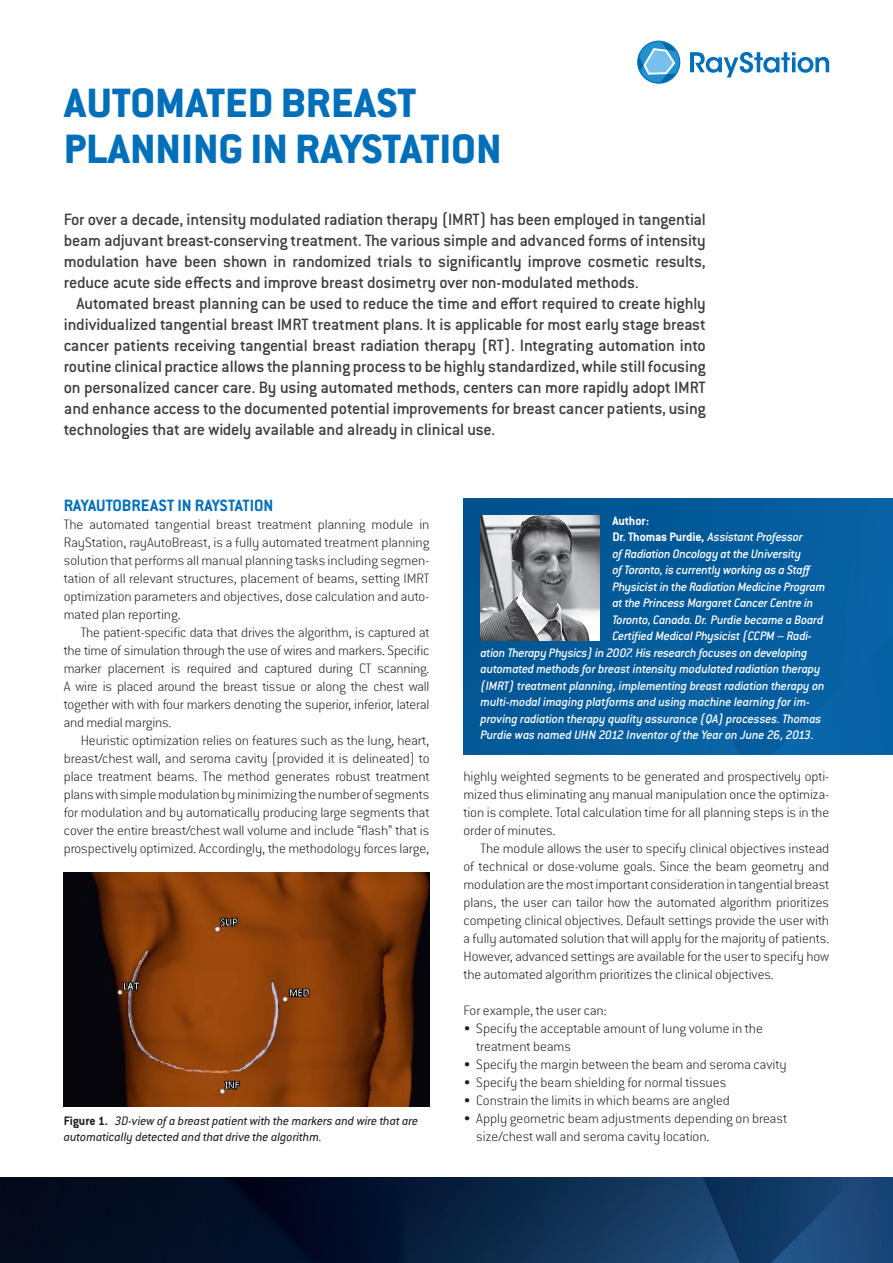
<style>
.page{position:relative;width:893px;height:1263px;background:#fff}
.page>*{position:absolute;margin:0;border:0;box-sizing:border-box;transform-origin:0 0}
.t1{font:800 45px/46.5px "Conduit ITC Pro";color:#006fba}
.t2{font:500 18px/21px "Conduit ITC Pro";letter-spacing:-.015em;color:#3e3e3f;text-align:justify}
.t3{font:700 18px "Conduit ITC Pro";letter-spacing:-.005em;color:#006fba}
.t4{font:200 15px/18px "Conduit ITC Pro";color:#231f20;text-align:justify}
.t5{font:italic 500 13.5px "Conduit ITC Pro";letter-spacing:-.02em;color:#fff}
.t6{font:italic 13.5px/16.5px "Conduit ITC Pro";color:#231f20}
.t7{font:700 13.5px "Conduit ITC Pro";color:#fff}
.s1{font-weight:700;font-style:normal}
</style>
<div class="page">
<img style="left:0;top:1177px;width:893px;height:86px">
<img style="left:64px;top:873px;width:365px;height:234px">
<div style="left:463px;top:498px;width:430px;height:257px;background:#045d9d"></div>
<img style="left:480px;top:515px;width:120px;height:125px">
<svg style="left:690px;top:52px;width:139px;height:25px"></svg>
<svg style="left:637px;top:41px;width:43px;height:43px"></svg>
<h1 class="t1" style="left:64px;top:79px;width:439px">AUTOMATED BREAST<br>PLANNING IN RAYSTATION</h1>
<p class="t2" style="left:64px;top:209px;width:644px">For over a decade, intensity modulated radiation therapy (IMRT) has been employed in tangential beam adjuvant breast-conserving treatment. The various simple and advanced forms of intensity modulation have been shown in randomized trials to significantly improve cosmetic results, reduce acute side effects and improve breast dosimetry over non-modulated methods.</p>
<p class="t2" style="left:64px;top:293px;width:644px;text-indent:13px">Automated breast planning can be used to reduce the time and effort required to create highly individualized tangential breast IMRT treatment plans. It is applicable for most early stage breast cancer patients receiving tangential breast radiation therapy (RT). Integrating automation into routine clinical practice allows the planning process to be highly standardized, while still focusing on personalized cancer care. By using automated methods, centers can more rapidly adopt IMRT and enhance access to the documented potential improvements for breast cancer patients, using technologies that are widely available and already in clinical use.</p>
<p class="t3" style="left:64px;top:495px;width:211px">RAYAUTOBREAST IN RAYSTATION</p>
<p class="t4" style="left:64px;top:515px;width:367px">The automated tangential breast treatment planning module in RayStation, rayAutoBreast, is a fully automated treatment planning solution that performs all manual planning tasks including segmen&shy;tation of all relevant structures, placement of beams, setting IMRT optimization parameters and objectives, dose calculation and auto&shy;mated plan reporting.</p>
<p class="t4" style="left:64px;top:623px;width:367px;text-indent:17px">The patient-specific data that drives the algorithm, is captured at the time of simulation through the use of wires and markers. Specific marker placement is required and captured during CT scanning.<br>A wire is placed around the breast tissue or along the chest wall together with with four markers denoting the superior, inferior, lateral and medial margins.</p>
<p class="t4" style="left:64px;top:731px;width:367px;text-indent:17px">Heuristic optimization relies on features such as the lung, heart, breast/chest wall, and seroma cavity (provided it is delineated) to place treatment beams. The method generates robust treatment plans with simple modulation by minimizing the number of segments for modulation and by automatically producing large segments that cover the entire breast/chest wall volume and include “flash” that is prospectively optimized. Accordingly, the methodology forces large,</p>
<p class="t6" style="left:64px;top:1112px;width:356px"><span class="s1">Figure 1.</span> 3D-view of a breast patient with the markers and wire that are automatically detected and that drive the algorithm.</p>
<p class="t7" style="left:612px;top:513px;width:38px">Author:</p>
<p class="t5" style="left:612px;top:529px;width:192px"><span class="s1">Dr. Thomas Purdie,</span> Assistant Professor</p>
<p class="t5" style="left:612px;top:546px;width:190px">of Radiation Oncology at the University</p>
<p class="t5" style="left:612px;top:562px;width:203px">of Toronto, is currently working as a Staff</p>
<p class="t5" style="left:612px;top:579px;width:215px">Physicist in the Radiation Medicine Program</p>
<p class="t5" style="left:612px;top:595px;width:203px">at the Princess Margaret Cancer Centre in</p>
<p class="t5" style="left:612px;top:612px;width:213px">Toronto, Canada. Dr. Purdie became a Board</p>
<p class="t5" style="left:612px;top:628px;width:201px">Certified Medical Physicist (CCPM – Radi-</p>
<p class="t5" style="left:480px;top:645px;width:328px">ation Therapy Physics) in 2007. His research focuses on developing</p>
<p class="t5" style="left:480px;top:661px;width:342px">automated methods for breast intensity modulated radiation therapy</p>
<p class="t5" style="left:480px;top:678px;width:346px">(IMRT) treatment planning, implementing breast radiation therapy on</p>
<p class="t5" style="left:480px;top:694px;width:331px">multi-modal imaging platforms and using machine learning for im-</p>
<p class="t5" style="left:480px;top:711px;width:343px">proving radiation therapy quality assurance (QA) processes. Thomas</p>
<p class="t5" style="left:480px;top:727px;width:335px">Purdie was named UHN 2012 Inventor of the Year on June 26, 2013.</p>
<p class="t4" style="left:463px;top:768px;width:367px">highly weighted segments to be generated and prospectively opti&shy;mized thus eliminating any manual manipulation once the optimiza&shy;tion is complete. Total calculation time for all planning steps is in the order of minutes.</p>
<p class="t4" style="left:463px;top:840px;width:367px;text-indent:17px">The module allows the user to specify clinical objectives instead of technical or dose-volume goals. Since the beam geometry and modulation are the most important consideration in tangential breast plans, the user can tailor how the automated algorithm prioritizes competing clinical objectives. Default settings provide the user with a fully automated solution that will apply for the majority of patients.<br>However, advanced settings are available for the user to specify how the automated algorithm prioritizes the clinical objectives.</p>
<p class="t4" style="left:463px;top:1002px;width:145px">For example, the user can:</p>
<p class="t4" style="left:476px;top:1020px;width:288px;text-indent:-13px">• Specify the acceptable amount of lung volume in the treatment beams</p>
<p class="t4" style="left:463px;top:1056px;width:325px">• Specify the margin between the beam and seroma cavity</p>
<p class="t4" style="left:463px;top:1074px;width:264px">• Specify the beam shielding for normal tissues</p>
<p class="t4" style="left:463px;top:1092px;width:268px">• Constrain the limits in which beams are angled</p>
<p class="t4" style="left:476px;top:1110px;width:312px;text-indent:-13px">• Apply geometric beam adjustments depending on breast size/chest wall and seroma cavity location.</p>
</div>
